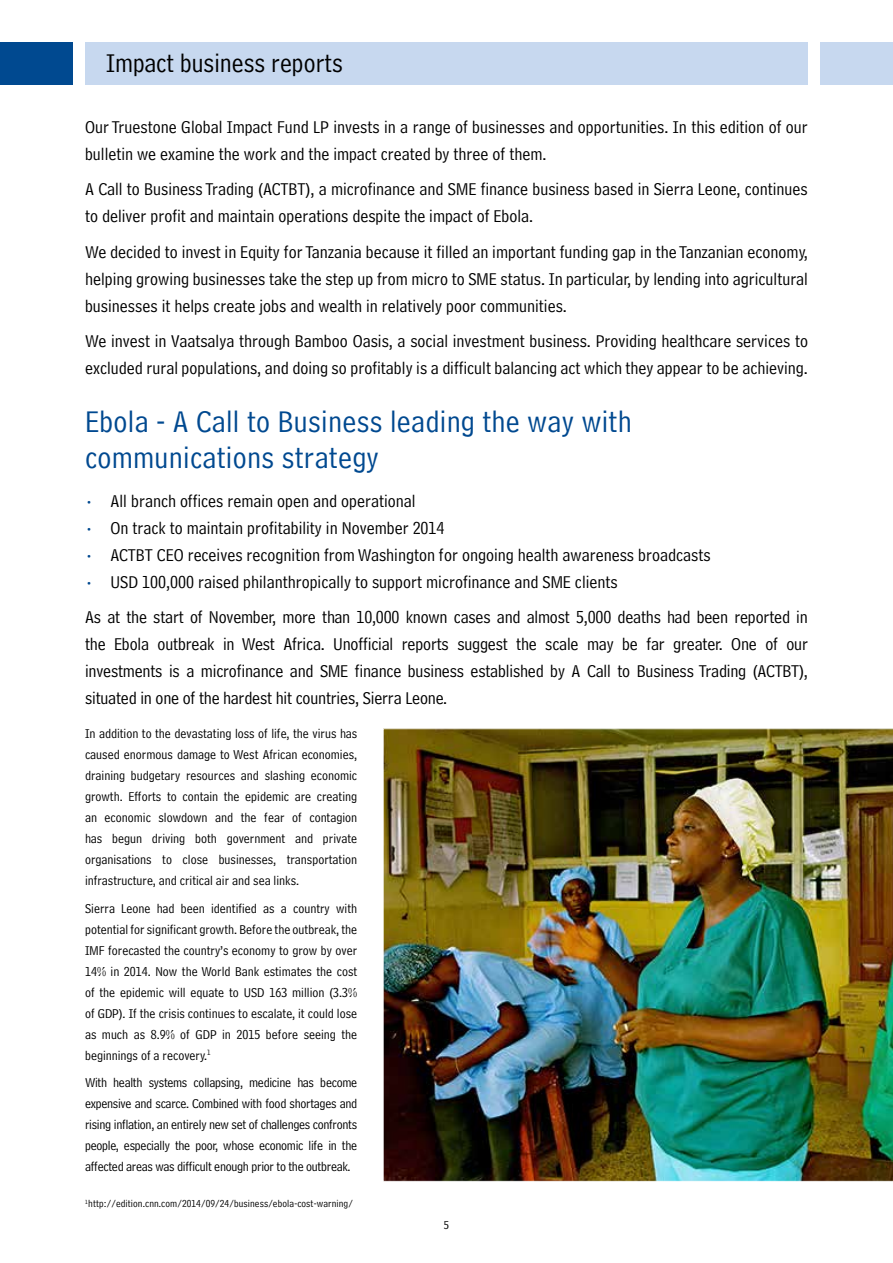
<style>
.page{position:relative;width:893px;height:1263px;background:#fff}
.page>*{position:absolute;margin:0;border:0;box-sizing:border-box;transform-origin:0 0}
.t1{font:31.5px/36px "Bell Centennial Address";letter-spacing:.01em;color:#004990}
.t2{font:27px "Bell Centennial Address";color:#000}
.t3{font:18px/27px "Bell Centennial Address";color:#000}
.t4{font:13.5px/21px "Bell Centennial Address";color:#000;text-align:justify}
.t5{font:12px "Bell Centennial Address";color:#000}
.t6{font:10.5px "Bell Centennial Address";letter-spacing:.01em;color:#000}
.s1{font-size:13.5px;color:#004990}
</style>
<div class="page">
<div style="left:0;top:43px;width:72px;height:42px;background:#004990"></div>
<div style="left:85px;top:43px;width:723px;height:42px;background:#c7d8ef"></div>
<div style="left:821px;top:43px;width:72px;height:42px;background:#c7d8ef"></div>
<img style="left:383px;top:728px;width:510px;height:454px">
<h2 class="t2" style="left:106px;top:48px;width:238px">Impact business reports</h2>
<p class="t3" style="left:85px;top:113px;width:724px">Our Truestone Global Impact Fund LP invests in a range of businesses and opportunities. In this edition of our bulletin we examine the work and the impact created by three of them.</p>
<p class="t3" style="left:85px;top:176px;width:724px">A Call to Business Trading (ACTBT), a microfinance and SME finance business based in Sierra Leone, continues to deliver profit and maintain operations despite the impact of Ebola.</p>
<p class="t3" style="left:85px;top:238px;width:724px;text-align:justify">We decided to invest in Equity for Tanzania because it filled an important funding gap in the Tanzanian economy, helping growing businesses take the step up from micro to SME status. In particular, by lending into agricultural businesses it helps create jobs and wealth in relatively poor communities.</p>
<p class="t3" style="left:85px;top:328px;width:724px">We invest in Vaatsalya through Bamboo Oasis, a social investment business. Providing healthcare services to excluded rural populations, and doing so profitably is a difficult balancing act which they appear to be achieving.</p>
<h1 class="t1" style="left:85px;top:403px;width:548px">Ebola - A Call to Business leading the way with communications strategy</h1>
<p class="t3" style="left:85px;top:487px;width:332px"><span class="s1">•</span> All branch offices remain open and operational</p>
<p class="t3" style="left:85px;top:514px;width:361px"><span class="s1">•</span> On track to maintain profitability in November 2014</p>
<p class="t3" style="left:85px;top:541px;width:627px"><span class="s1">•</span> ACTBT CEO receives recognition from Washington for ongoing health awareness broadcasts</p>
<p class="t3" style="left:85px;top:564px;width:724px;line-height:35.5px"><span class="s1">•</span> USD 100,000 raised philanthropically to support microfinance and SME clients<br>As at the start of November, more than 10,000 known cases and almost 5,000 deaths had been reported in</p>
<p class="t3" style="left:85px;top:631px;width:724px;text-align:justify">the Ebola outbreak in West Africa. Unofficial reports suggest the scale may be far greater. One of our investments is a microfinance and SME finance business established by A Call to Business Trading (ACTBT), situated in one of the hardest hit countries, Sierra Leone.</p>
<p class="t4" style="left:85px;top:723px;width:274px">In addition to the devastating loss of life, the virus has caused enormous damage to West African economies, draining budgetary resources and slashing economic growth. Efforts to contain the epidemic are creating an economic slowdown and the fear of contagion has begun driving both government and private organisations to close businesses, transportation infrastructure, and critical air and sea links.</p>
<p class="t4" style="left:85px;top:898px;width:274px">Sierra Leone had been identified as a country with potential for significant growth. Before the outbreak, the IMF forecasted the country’s economy to grow by over 14% in 2014. Now the World Bank estimates the cost of the epidemic will equate to USD 163 million (3.3% of GDP). If the crisis continues to escalate, it could lose as much as 8.9% of GDP in 2015 before seeing the beginnings of a recovery.<sup>1</sup></p>
<p class="t4" style="left:85px;top:1072px;width:274px">With health systems collapsing, medicine has become expensive and scarce. Combined with food shortages and rising inflation, an entirely new set of challenges confronts people, especially the poor, whose economic life in the affected areas was difficult enough prior to the outbreak.</p>
<p class="t6" style="left:85px;top:1197px;width:269px"><sup>1</sup>http://edition.cnn.com/2014/09/24/business/ebola-cost-warning/</p>
<p class="t5" style="left:444px;top:1218px;width:7px">5</p>
</div>
